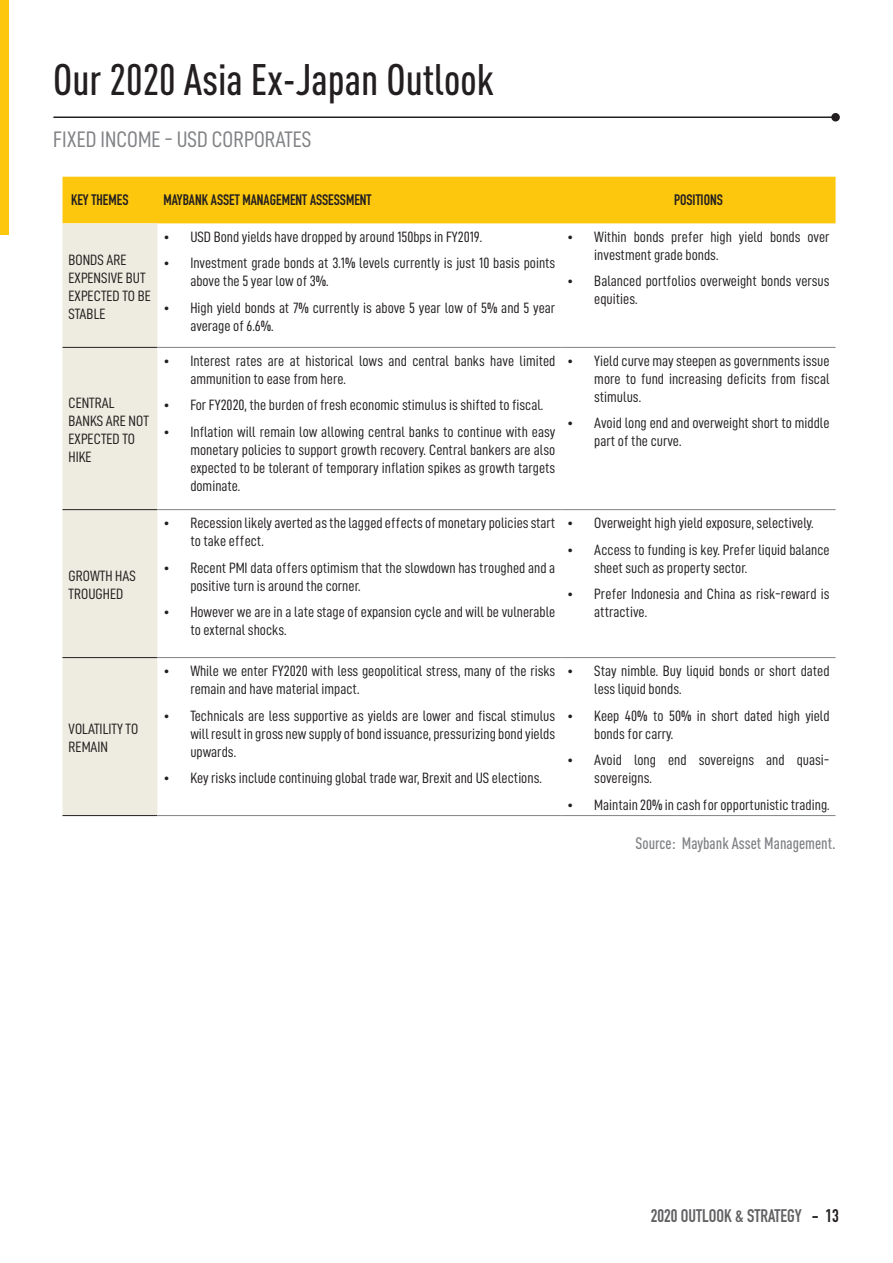
<style>
.page{position:relative;width:893px;height:1263px;background:#fff}
.page>*{position:absolute;margin:0;border:0;box-sizing:border-box;transform-origin:0 0}
.t1{font:500 43.5px "DIN Cond";color:#231f20}
.t2{font:22.5px "D DIN Condensed";color:#808285}
.t3{font:700 18px "DIN Condensed";color:#616164}
.t4{font:500 16.5px "DIN Cond";color:#808285}
.t5{font:15px/18px "D DIN Condensed";color:#231f20}
.t6{font:700 15px "DIN Condensed";color:#231f20}
.s1{color:#231f20}
</style>
<div class="page">
<hr style="left:54px;top:116px;width:782px;height:2px;background:#231f20">
<div style="left:831px;top:113px;width:9px;height:9px;background:#231f20;border-radius:50%"></div>
<div style="left:0;top:0;width:8px;height:234px;background:#fdc70d"></div>
<div style="left:63px;top:177px;width:773px;height:46px;background:#fdc70d"></div>
<div style="left:63px;top:223px;width:94px;height:592px;background:#eeece0"></div>
<hr style="left:63px;top:347px;width:94px;height:1px;background:#231f20">
<hr style="left:63px;top:509px;width:94px;height:1px;background:#231f20">
<hr style="left:63px;top:657px;width:94px;height:1px;background:#231f20">
<hr style="left:63px;top:815px;width:94px;height:1px;background:#231f20">
<hr style="left:157px;top:347px;width:404px;height:1px;background:#808285">
<hr style="left:561px;top:347px;width:275px;height:1px;background:#808285">
<hr style="left:157px;top:509px;width:404px;height:1px;background:#808285">
<hr style="left:561px;top:509px;width:275px;height:1px;background:#808285">
<hr style="left:157px;top:657px;width:404px;height:1px;background:#808285">
<hr style="left:561px;top:657px;width:275px;height:1px;background:#808285">
<hr style="left:157px;top:815px;width:404px;height:1px;background:#808285">
<hr style="left:561px;top:815px;width:275px;height:1px;background:#808285">
<h1 class="t1" style="left:53px;top:54px;width:442px">Our 2020 Asia Ex-Japan Outlook</h1>
<h2 class="t2" style="left:53px;top:127px;width:260px">FIXED INCOME - USD CORPORATES</h2>
<p class="t6" style="left:71px;top:190px;width:59px">KEY THEMES</p>
<p class="t6" style="left:163px;top:190px;width:210px">MAYBANK ASSET MANAGEMENT ASSESSMENT</p>
<p class="t6" style="left:674px;top:190px;width:50px">POSITIONS</p>
<p class="t5" style="left:69px;top:250px;width:84px">BONDS ARE<br>EXPENSIVE BUT<br>EXPECTED TO BE<br>STABLE</p>
<p class="t5" style="left:69px;top:393px;width:82px">CENTRAL<br>BANKS ARE NOT<br>EXPECTED TO<br>HIKE</p>
<p class="t5" style="left:69px;top:566px;width:69px">GROWTH HAS<br>TROUGHED</p>
<p class="t5" style="left:69px;top:719px;width:71px">VOLATILITY TO<br>REMAIN</p>
<p class="t5" style="left:163px;top:227px;width:319px">• USD Bond yields have dropped by around 150bps in FY2019.</p>
<p class="t5" style="left:190px;top:254px;width:366px;text-indent:-27px">• Investment grade bonds at 3.1% levels currently is just 10 basis points above the 5 year low of 3%.</p>
<p class="t5" style="left:190px;top:298px;width:366px;text-indent:-27px">• High yield bonds at 7% currently is above 5 year low of 5% and 5 year average of 6.6%.</p>
<p class="t5" style="left:190px;top:351px;width:366px;text-indent:-27px">• Interest rates are at historical lows and central banks have limited ammunition to ease from here.</p>
<p class="t5" style="left:163px;top:396px;width:380px">• For FY2020, the burden of fresh economic stimulus is shifted to fiscal.</p>
<p class="t5" style="left:190px;top:422px;width:366px;text-align:justify;text-indent:-27px">• Inflation will remain low allowing central banks to continue with easy monetary policies to support growth recovery. Central bankers are also expected to be tolerant of temporary inflation spikes as growth targets dominate.</p>
<p class="t5" style="left:190px;top:514px;width:366px;text-indent:-27px">• Recession likely averted as the lagged effects of monetary policies start to take effect.</p>
<p class="t5" style="left:190px;top:558px;width:366px;text-indent:-27px">• Recent PMI data offers optimism that the slowdown has troughed and a positive turn is around the corner.</p>
<p class="t5" style="left:190px;top:603px;width:366px;text-indent:-27px">• However we are in a late stage of expansion cycle and will be vulnerable to external shocks.</p>
<p class="t5" style="left:190px;top:662px;width:366px;text-indent:-27px">• While we enter FY2020 with less geopolitical stress, many of the risks remain and have material impact.</p>
<p class="t5" style="left:190px;top:706px;width:366px;text-align:justify;text-indent:-27px">• Technicals are less supportive as yields are lower and fiscal stimulus will result in gross new supply of bond issuance, pressurizing bond yields upwards.</p>
<p class="t5" style="left:163px;top:769px;width:379px">• Key risks include continuing global trade war, Brexit and US elections.</p>
<p class="t5" style="left:594px;top:227px;width:237px;text-indent:-27px">• Within bonds prefer high yield bonds over investment grade bonds.</p>
<p class="t5" style="left:594px;top:272px;width:237px;text-indent:-27px">• Balanced portfolios overweight bonds versus equities.</p>
<p class="t5" style="left:594px;top:351px;width:237px;text-align:justify;text-indent:-27px">• Yield curve may steepen as governments issue more to fund increasing deficits from fiscal stimulus.</p>
<p class="t5" style="left:594px;top:414px;width:237px;text-indent:-27px">• Avoid long end and overweight short to middle part of the curve.</p>
<p class="t5" style="left:567px;top:514px;width:247px">• Overweight high yield exposure, selectively.</p>
<p class="t5" style="left:594px;top:540px;width:237px;text-indent:-27px">• Access to funding is key. Prefer liquid balance sheet such as property sector.</p>
<p class="t5" style="left:594px;top:585px;width:237px;text-indent:-27px">• Prefer Indonesia and China as risk-reward is attractive.</p>
<p class="t5" style="left:594px;top:662px;width:237px;text-indent:-27px">• Stay nimble. Buy liquid bonds or short dated less liquid bonds.</p>
<p class="t5" style="left:594px;top:706px;width:237px;text-indent:-27px">• Keep 40% to 50% in short dated high yield bonds for carry.</p>
<p class="t5" style="left:594px;top:751px;width:237px;text-indent:-27px">• Avoid long end sovereigns and quasi&shy;sovereigns.</p>
<p class="t5" style="left:567px;top:795px;width:263px">• Maintain 20% in cash for opportunistic trading.</p>
<p class="t4" style="left:636px;top:833px;width:201px">Source: Maybank Asset Management.</p>
<p class="t3" style="left:651px;top:1203px;width:190px">2020 OUTLOOK &amp; STRATEGY <span class="s1">- 13</span></p>
</div>
